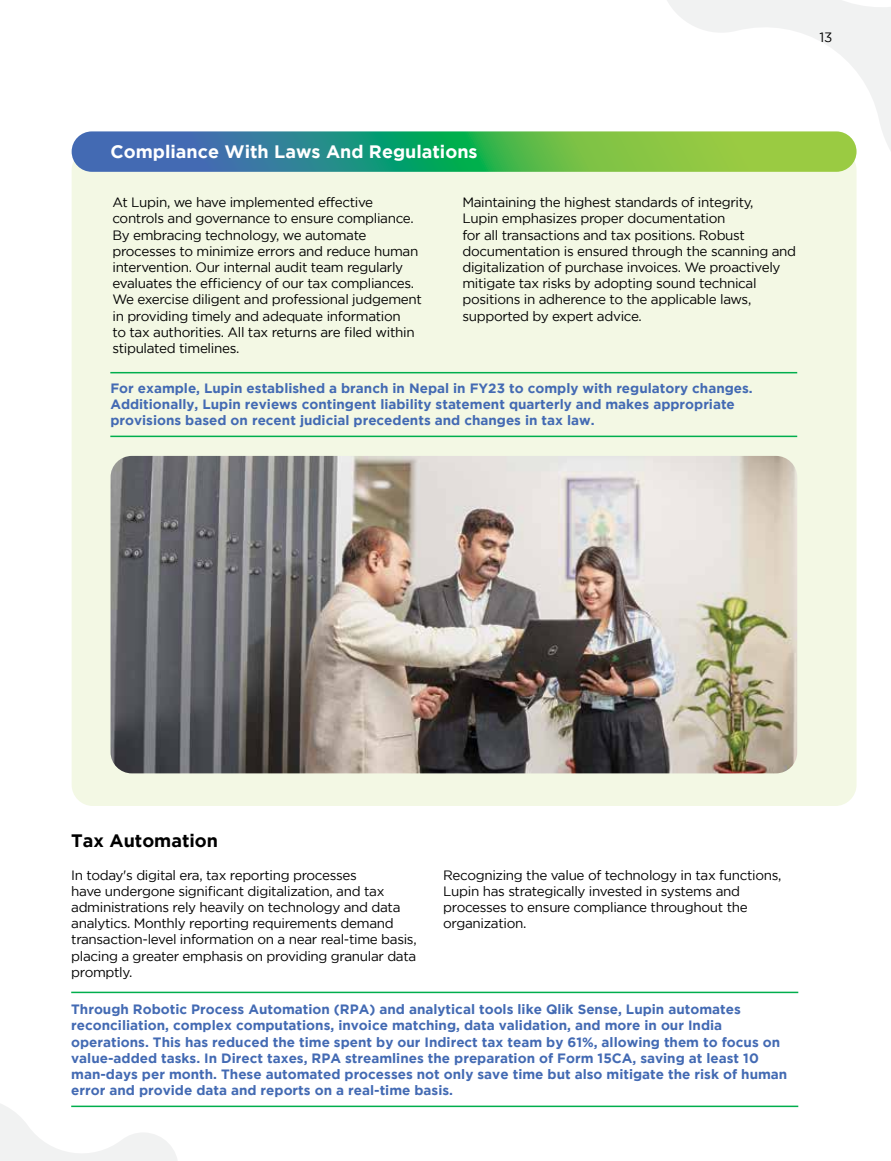
<style>
.page{position:relative;width:891px;height:1161px;background:#fff}
.page>*{position:absolute;margin:0;border:0;box-sizing:border-box;transform-origin:0 0}
.t1{font:700 18px "Gotham";color:#fff}
.t2{font:700 18px "Gotham";color:#000}
.t3{font:13.5px/16.2px "Gotham";letter-spacing:-.025em;color:#000}
.t4{font:700 13.5px/16.2px "Gotham";color:#436ab3}
</style>
<div class="page">
<div style="left:72px;top:149px;width:785px;height:657px;background:#f3f8e4;border-radius:21px"></div>
<hr style="left:71px;top:992px;width:727px;height:1px;background:#00ae4d">
<hr style="left:110px;top:436px;width:687px;height:1px;background:#00ae4d">
<hr style="left:110px;top:372px;width:687px;height:1px;background:#00ae4d">
<hr style="left:71px;top:1106px;width:727px;height:1px;background:#00ae4d">
<img style="left:111px;top:456px;width:686px;height:317px">
<svg style="left:72px;top:131px;width:785px;height:41px;background:#3e967c"></svg>
<svg style="left:650px;top:0;width:241px;height:229px"></svg>
<svg style="left:0;top:1104px;width:179px;height:57px"></svg>
<p class="t3" style="left:820px;top:29px;width:14px">13</p>
<h1 class="t1" style="left:111px;top:141px;width:368px">Compliance With Laws And Regulations</h1>
<p class="t3" style="left:112px;top:194px;width:311px">At Lupin, we have implemented effective controls and governance to ensure compliance.<br>By embracing technology, we automate processes to minimize errors and reduce human intervention. Our internal audit team regularly evaluates the efficiency of our tax compliances.<br>We exercise diligent and professional judgement in providing timely and adequate information<br>to tax authorities. All tax returns are filed within stipulated timelines.</p>
<p class="t3" style="left:462px;top:194px;width:335px">Maintaining the highest standards of integrity,<br>Lupin emphasizes proper documentation<br>for all transactions and tax positions. Robust documentation is ensured through the scanning and digitalization of purchase invoices. We proactively mitigate tax risks by adopting sound technical positions in adherence to the applicable laws, supported by expert advice.</p>
<p class="t4" style="left:110px;top:380px;width:644px">For example, Lupin established a branch in Nepal in FY23 to comply with regulatory changes.<br>Additionally, Lupin reviews contingent liability statement quarterly and makes appropriate provisions based on recent judicial precedents and changes in tax law.</p>
<h1 class="t2" style="left:71px;top:831px;width:148px">Tax Automation</h1>
<p class="t3" style="left:71px;top:867px;width:347px">In today's digital era, tax reporting processes<br>have undergone significant digitalization, and tax administrations rely heavily on technology and data analytics. Monthly reporting requirements demand transaction-level information on a near real-time basis, placing a greater emphasis on providing granular data promptly.</p>
<p class="t3" style="left:443px;top:867px;width:340px">Recognizing the value of technology in tax functions, Lupin has strategically invested in systems and processes to ensure compliance throughout the organization.</p>
<p class="t4" style="left:71px;top:1001px;width:718px">Through Robotic Process Automation (RPA) and analytical tools like Qlik Sense, Lupin automates reconciliation, complex computations, invoice matching, data validation, and more in our India operations. This has reduced the time spent by our Indirect tax team by 61%, allowing them to focus on value-added tasks. In Direct taxes, RPA streamlines the preparation of Form 15CA, saving at least 10 man-days per month. These automated processes not only save time but also mitigate the risk of human error and provide data and reports on a real-time basis.</p>
</div>
